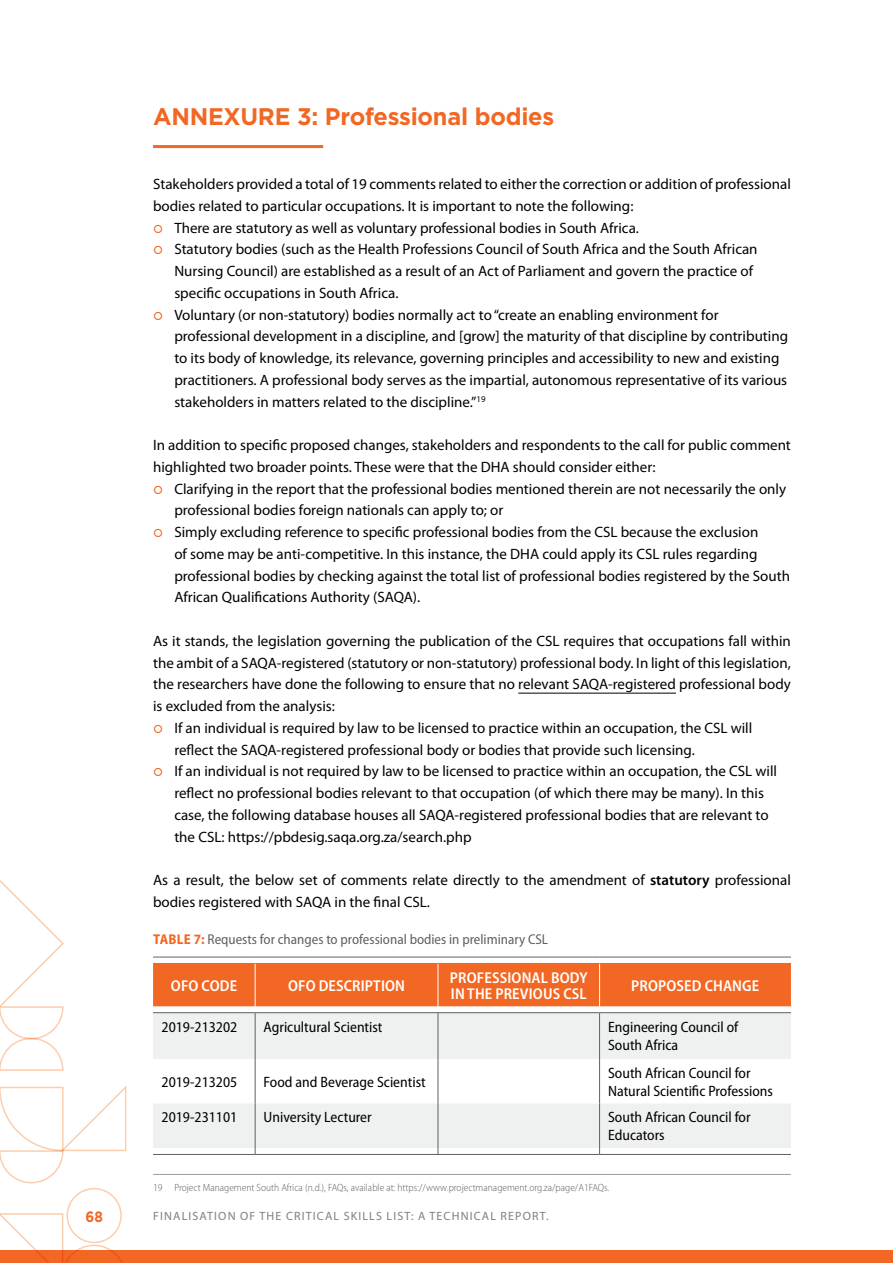
<style>
.page{position:relative;width:893px;height:1263px;background:#fff}
.page>*{position:absolute;margin:0;border:0;box-sizing:border-box;transform-origin:0 0}
.AHEAD___ORANGE{font:24px "Gotham HTF Bold 2";letter-spacing:-.01em;color:#f26723}
.TABLE_HEAD{font:600 semi-condensed 15.75px/15.8px "Myriad Pro";letter-spacing:.01em;color:#fff}
.BODY__bf{font:15px/21.8px "Myriad Pro";color:#000}
.TABLE_TEXT{font:semi-condensed 15px/18px "Myriad Pro";color:#000}
.BODY{font:15px/21.8px "Myriad Pro";color:#000}
.BODY__aft{font:15px/21.8px "Myriad Pro";color:#000}
.t1{font:15px "Gotham HTF Bold 2";color:#f26723;scale:.9 1}
.FIGURE_TABLE_CAPTION{font:semi-condensed 14.25px "Myriad Pro";color:#5f6062}
.t2{font:12px "Myriad Pro";letter-spacing:.095em;color:#7d7f82}
.FOOTNOTE{font:300 semi-condensed 10.5px "Myriad Pro";color:#5f6062}
.s1{font-weight:600}
.s2{font-weight:700;color:#f26723}
</style>
<div class="page">
<div style="left:0;top:1250px;width:892px;height:13px;background:#f26723"></div>
<svg style="left:0;top:1085px;width:127px;height:99px"></svg>
<svg style="left:0;top:880px;width:64px;height:191px"></svg>
<svg style="left:0;top:1213px;width:123px;height:50px"></svg>
<div style="left:66px;top:1188px;width:56px;height:55px;border:2px solid #fccdae;border-radius:50%"></div>
<hr style="left:153px;top:145px;width:170px;height:3px;background:#f26723">
<hr style="left:518px;top:693px;width:158px;height:1px;background:#000">
<div style="left:153px;top:964px;width:638px;height:42px;background:#f26723"></div>
<svg style="left:153px;top:1013px;width:638px;height:135px;fill:#eff0f0"></svg>
<hr style="left:255px;top:1059px;width:1px;height:44px;background:#5f6062">
<hr style="left:438px;top:1059px;width:1px;height:44px;background:#5f6062">
<hr style="left:599px;top:1059px;width:1px;height:44px;background:#5f6062">
<hr style="left:153px;top:957px;width:102px;height:1px;background:#5f6062">
<hr style="left:255px;top:957px;width:183px;height:1px;background:#5f6062">
<hr style="left:438px;top:957px;width:162px;height:1px;background:#5f6062">
<hr style="left:600px;top:957px;width:191px;height:1px;background:#5f6062">
<hr style="left:153px;top:963px;width:102px;height:1px;background:#f26723">
<hr style="left:255px;top:963px;width:183px;height:1px;background:#f26723">
<hr style="left:438px;top:963px;width:162px;height:1px;background:#f26723">
<hr style="left:600px;top:963px;width:191px;height:1px;background:#f26723">
<hr style="left:255px;top:964px;width:1px;height:42px;background:#fff">
<hr style="left:438px;top:964px;width:1px;height:42px;background:#fff">
<hr style="left:599px;top:964px;width:1px;height:42px;background:#fff">
<hr style="left:153px;top:1154px;width:102px;height:1px;background:#5f6062">
<hr style="left:255px;top:1154px;width:183px;height:1px;background:#5f6062">
<hr style="left:438px;top:1154px;width:162px;height:1px;background:#5f6062">
<hr style="left:600px;top:1154px;width:191px;height:1px;background:#5f6062">
<hr style="left:255px;top:1103px;width:1px;height:45px;background:#5f6062">
<hr style="left:438px;top:1103px;width:1px;height:45px;background:#5f6062">
<hr style="left:599px;top:1103px;width:1px;height:45px;background:#5f6062">
<hr style="left:255px;top:1013px;width:1px;height:46px;background:#5f6062">
<hr style="left:438px;top:1013px;width:1px;height:46px;background:#5f6062">
<hr style="left:599px;top:1013px;width:1px;height:46px;background:#5f6062">
<hr style="left:153px;top:1012px;width:102px;height:1px;background:#5f6062">
<hr style="left:255px;top:1012px;width:183px;height:1px;background:#5f6062">
<hr style="left:438px;top:1012px;width:162px;height:1px;background:#5f6062">
<hr style="left:600px;top:1012px;width:191px;height:1px;background:#5f6062">
<hr style="left:153px;top:1174px;width:638px;height:1px;background:#9c9ea0">
<p class="AHEAD___ORANGE" style="left:153px;top:103px;width:403px">ANNEXURE 3: Professional bodies</p>
<p class="BODY" style="left:153px;top:173px;width:639px">Stakeholders provided a total of 19 comments related to either the correction or addition of professional bodies related to particular occupations. It is important to note the following:</p>
<p class="BODY__bf" style="left:174px;top:216px;width:466px">There are statutory as well as voluntary professional bodies in South Africa.</p>
<p class="BODY__bf" style="left:174px;top:238px;width:585px">Statutory bodies (such as the Health Professions Council of South Africa and the South African<br>Nursing Council) are established as a result of an Act of Parliament and govern the practice of specific occupations in South Africa.</p>
<p class="BODY__bf" style="left:174px;top:303px;width:615px">Voluntary (or non-statutory) bodies normally act to “create an enabling environment for professional development in a discipline, and [grow] the maturity of that discipline by contributing to its body of knowledge, its relevance, governing principles and accessibility to new and existing practitioners. A professional body serves as the impartial, autonomous representative of its various stakeholders in matters related to the discipline.”<sup>19</sup></p>
<p class="BODY__bf" style="left:153px;top:434px;width:639px">In addition to specific proposed changes, stakeholders and respondents to the call for public comment highlighted two broader points. These were that the DHA should consider either:</p>
<p class="BODY__bf" style="left:174px;top:477px;width:613px">Clarifying in the report that the professional bodies mentioned therein are not necessarily the only professional bodies foreign nationals can apply to; or</p>
<p class="BODY__bf" style="left:174px;top:521px;width:617px">Simply excluding reference to specific professional bodies from the CSL because the exclusion<br>of some may be anti-competitive. In this instance, the DHA could apply its CSL rules regarding professional bodies by checking against the total list of professional bodies registered by the South African Qualifications Authority (SAQA).</p>
<p class="BODY__bf" style="left:153px;top:630px;width:639px;text-align:justify">As it stands, the legislation governing the publication of the CSL requires that occupations fall within the ambit of a SAQA-registered (statutory or non-statutory) professional body. In light of this legislation, the researchers have done the following to ensure that no relevant SAQA-registered professional body is excluded from the analysis:</p>
<p class="BODY__bf" style="left:174px;top:717px;width:579px">If an individual is required by law to be licensed to practice within an occupation, the CSL will reflect the SAQA-registered professional body or bodies that provide such licensing.</p>
<p class="BODY__bf" style="left:174px;top:760px;width:604px">If an individual is not required by law to be licensed to practice within an occupation, the CSL will reflect no professional bodies relevant to that occupation (of which there may be many). In this case, the following database houses all SAQA-registered professional bodies that are relevant to the CSL: https://pbdesig.saqa.org.za/search.php</p>
<p class="BODY__aft" style="left:153px;top:869px;width:639px">As a result, the below set of comments relate directly to the amendment of <span class="s1">statutory</span> professional bodies registered with SAQA in the final CSL.</p>
<p class="FIGURE_TABLE_CAPTION" style="left:153px;top:930px;width:396px"><span class="s2">TABLE 7:</span> Requests for changes to professional bodies in preliminary CSL</p>
<p class="TABLE_HEAD" style="left:171px;top:977px;width:68px">OFO CODE</p>
<p class="TABLE_HEAD" style="left:288px;top:977px;width:119px">OFO DESCRIPTION</p>
<p class="TABLE_HEAD" style="left:450px;top:969px;width:139px">PROFESSIONAL BODY<br>IN THE PREVIOUS CSL</p>
<p class="TABLE_HEAD" style="left:631px;top:977px;width:130px">PROPOSED CHANGE</p>
<p class="TABLE_TEXT" style="left:162px;top:1017px;width:77px">2019-213202</p>
<p class="TABLE_TEXT" style="left:264px;top:1017px;width:120px">Agricultural Scientist</p>
<p class="TABLE_TEXT" style="left:608px;top:1017px;width:132px">Engineering Council of<br>South Africa</p>
<p class="TABLE_TEXT" style="left:162px;top:1072px;width:77px">2019-213205</p>
<p class="TABLE_TEXT" style="left:264px;top:1072px;width:164px">Food and Beverage Scientist</p>
<p class="TABLE_TEXT" style="left:608px;top:1063px;width:166px">South African Council for<br>Natural Scientific Professions</p>
<p class="TABLE_TEXT" style="left:162px;top:1108px;width:77px">2019-231101</p>
<p class="TABLE_TEXT" style="left:264px;top:1108px;width:110px">University Lecturer</p>
<p class="TABLE_TEXT" style="left:608px;top:1108px;width:144px">South African Council for<br>Educators</p>
<p class="FOOTNOTE" style="left:153px;top:1181px;width:458px">19 Project Management South Africa (n.d.), FAQs, available at: https://www.projectmanagement.org.za/page/A1FAQs.</p>
<p class="t1" style="left:85px;top:1207px;width:21px">68</p>
<p class="t2" style="left:153px;top:1209px;width:397px">FINALISATION OF THE CRITICAL SKILLS LIST: A TECHNICAL REPORT.</p>
</div>
